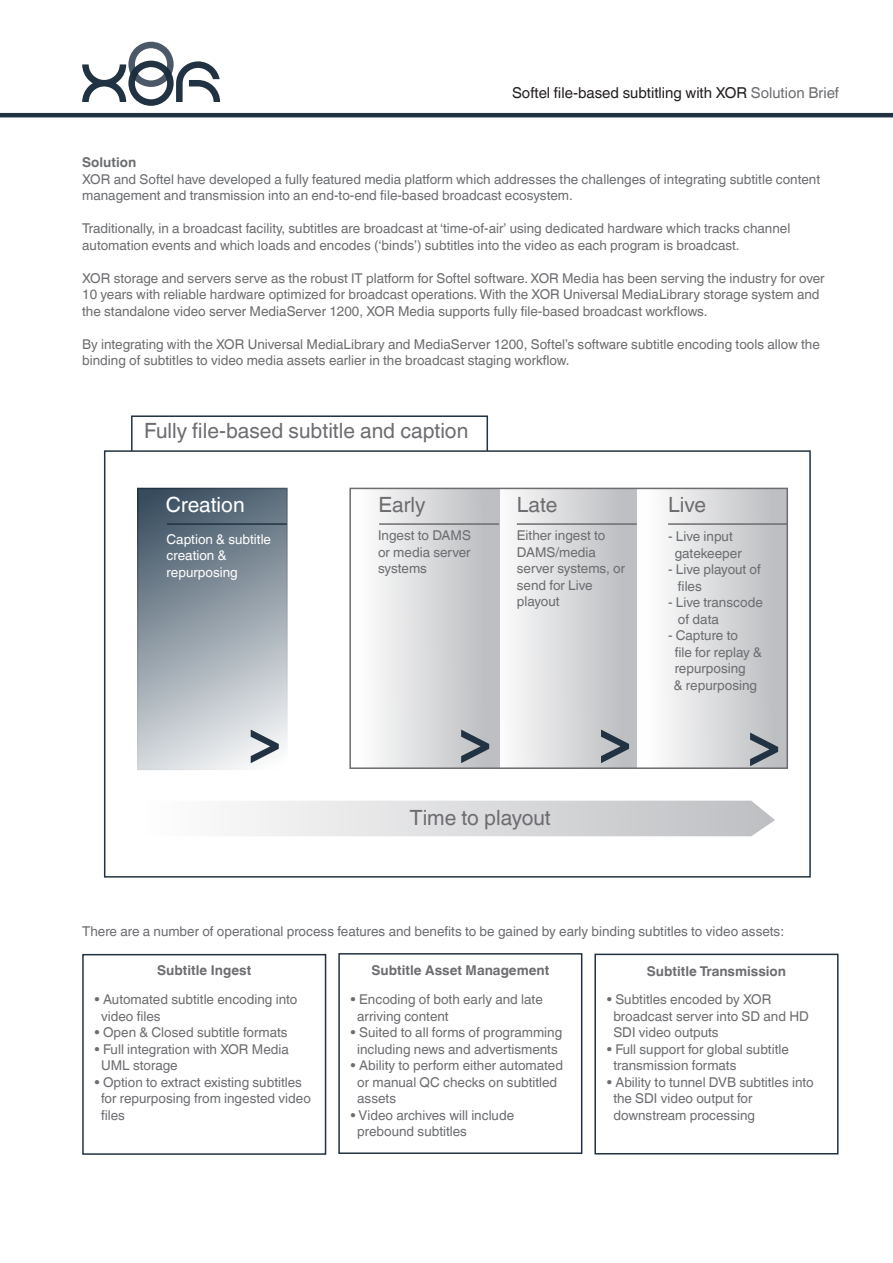
<style>
.page{position:relative;width:893px;height:1263px;background:#fff}
.page>*{position:absolute;margin:0;border:0;box-sizing:border-box;transform-origin:0 0}
.t1{font:54px "Myriad Pro";color:#213242}
.t2{font:21px "Helvetica World";color:#6d6c70}
.t3{font:21px "Helvetica World";color:#fff}
.t4{font:15px "Helvetica World";color:#231f20}
.t5{font:13.5px/16.5px "Helvetica World";color:#6c6d70}
.t6{font:700 13.5px "Helvetica World";color:#6d6c70}
.t7{font:13.5px/16.5px "Helvetica World";color:#fff}
.t8{font:700 13.5px "Helvetica World";color:#6c6d70}
.s1{color:#6c6d70}
</style>
<div class="page">
<hr style="left:0;top:113px;width:893px;height:4px;background:#213242">
<svg style="left:82px;top:42px;width:138px;height:64px"></svg>
<div style="left:131px;top:415px;width:357px;height:53px;background:#fff;border:2px solid #213242"></div>
<div style="left:104px;top:450px;width:707px;height:427px;background:#fff;border:2px solid #213242"></div>
<svg style="left:137px;top:488px;width:151px;height:282px;background:#96a1aa"></svg>
<div style="left:350px;top:488px;width:149px;height:281px;background:linear-gradient(to right,#fff,#b7b8bb)"></div>
<svg style="left:488px;top:491px;width:149px;height:275px"></svg>
<div style="left:639px;top:488px;width:149px;height:281px;background:linear-gradient(to right,#fff,#b8b9bc)"></div>
<svg style="left:249px;top:727px;width:32px;height:39px"></svg>
<svg style="left:460px;top:727px;width:32px;height:39px"></svg>
<svg style="left:599px;top:727px;width:33px;height:39px"></svg>
<svg style="left:749px;top:730px;width:32px;height:36px"></svg>
<svg style="left:239px;top:801px;width:536px;height:35px;background:#dadadc"></svg>
<hr style="left:167px;top:523px;width:120px;height:2px;background:#213242">
<hr style="left:379px;top:523px;width:120px;height:2px;background:#6d6c70">
<hr style="left:517px;top:523px;width:120px;height:2px;background:#6d6c70">
<hr style="left:668px;top:523px;width:120px;height:2px;background:#6d6c70">
<div style="left:82px;top:954px;width:244px;height:201px;background:#fff;border:2px solid #213242"></div>
<div style="left:338px;top:953px;width:244px;height:201px;background:#fff;border:2px solid #213242"></div>
<div style="left:594px;top:954px;width:245px;height:200px;background:#fff;border:2px solid #213242"></div>
<div style="left:349px;top:488px;width:439px;height:281px;border:2px solid #6d6c70"></div>
<p class="t4" style="left:512px;top:84px;width:328px">Softel file-based subtitling with XOR <span class="s1">Solution Brief</span></p>
<p class="t8" style="left:82px;top:154px;width:56px">Solution</p>
<p class="t5" style="left:82px;top:171px;width:739px">XOR and Softel have developed a fully featured media platform which addresses the challenges of integrating subtitle content management and transmission into an end-to-end file-based broadcast ecosystem.</p>
<p class="t5" style="left:82px;top:220px;width:710px">Traditionally, in a broadcast facility, subtitles are broadcast at ‘time-of-air’ using dedicated hardware which tracks channel automation events and which loads and encodes (‘binds’) subtitles into the video as each program is broadcast.</p>
<p class="t5" style="left:82px;top:270px;width:744px">XOR storage and servers serve as the robust IT platform for Softel software. XOR Media has been serving the industry for over<br>10 years with reliable hardware optimized for broadcast operations. With the XOR Universal MediaLibrary storage system and the standalone video server MediaServer 1200, XOR Media supports fully file-based broadcast workflows.</p>
<p class="t5" style="left:82px;top:336px;width:739px">By integrating with the XOR Universal MediaLibrary and MediaServer 1200, Softel’s software subtitle encoding tools allow the binding of subtitles to video media assets earlier in the broadcast staging workflow.</p>
<h2 class="t2" style="left:144px;top:418px;width:326px">Fully file-based subtitle and caption</h2>
<h2 class="t3" style="left:166px;top:492px;width:80px">Creation</h2>
<h2 class="t2" style="left:379px;top:492px;width:49px">Early</h2>
<h2 class="t2" style="left:517px;top:492px;width:42px">Late</h2>
<h2 class="t2" style="left:668px;top:492px;width:39px">Live</h2>
<p class="t7" style="left:167px;top:531px;width:106px">Caption &amp; subtitle creation &amp; repurposing</p>
<p class="t5" style="left:378px;top:527px;width:94px;text-align:justify">Ingest to DAMS or media server systems</p>
<p class="t5" style="left:517px;top:527px;width:110px">Either ingest to<br>DAMS/media server systems, or send for Live playout</p>
<p class="t5" style="left:675px;top:528px;width:69px;text-indent:-7px">- Live input gatekeeper</p>
<p class="t5" style="left:678px;top:561px;width:84px;text-indent:-10px">- Live playout of files</p>
<p class="t5" style="left:678px;top:594px;width:86px;text-indent:-10px">- Live transcode of data</p>
<p class="t5" style="left:674px;top:627px;width:90px;text-indent:-6px">- Capture to<br>file for replay &amp; repurposing<br>&amp; repurposing</p>
<h1 class="t1" style="left:249px;top:709px;width:34px">&gt;</h1>
<h2 class="t2" style="left:410px;top:806px;width:142px">Time to playout</h2>
<p class="t5" style="left:82px;top:922px;width:703px">There are a number of operational process features and benefits to be gained by early binding subtitles to video assets:</p>
<p class="t6" style="left:157px;top:962px;width:95px">Subtitle Ingest</p>
<p class="t5" style="left:101px;top:991px;width:198px;text-indent:-7px">• Automated subtitle encoding into video files</p>
<p class="t5" style="left:94px;top:1024px;width:195px">• Open &amp; Closed subtitle formats</p>
<p class="t5" style="left:101px;top:1041px;width:189px;text-indent:-7px">• Full integration with XOR Media<br>UML storage</p>
<p class="t5" style="left:101px;top:1074px;width:211px;text-indent:-7px">• Option to extract existing subtitles for repurposing from ingested video files</p>
<p class="t6" style="left:371px;top:962px;width:179px">Subtitle Asset Management</p>
<p class="t5" style="left:357px;top:991px;width:187px;text-indent:-7px">• Encoding of both early and late arriving content</p>
<p class="t5" style="left:351px;top:1024px;width:213px;text-align:center">• Suited to all forms of programming including news and advertisments</p>
<p class="t5" style="left:357px;top:1057px;width:207px;text-indent:-7px">• Ability to perform either automated or manual QC checks on subtitled assets</p>
<p class="t5" style="left:357px;top:1107px;width:158px;text-indent:-7px">• Video archives will include prebound subtitles</p>
<p class="t6" style="left:647px;top:963px;width:141px">Subtitle Transmission</p>
<p class="t5" style="left:613px;top:991px;width:197px;text-indent:-7px">• Subtitles encoded by XOR broadcast server into SD and HD<br>SDI video outputs</p>
<p class="t5" style="left:613px;top:1041px;width:177px;text-indent:-7px">• Full support for global subtitle transmission formats</p>
<p class="t5" style="left:613px;top:1074px;width:202px;text-indent:-7px">• Ability to tunnel DVB subtitles into the SDI video output for downstream processing</p>
</div>
